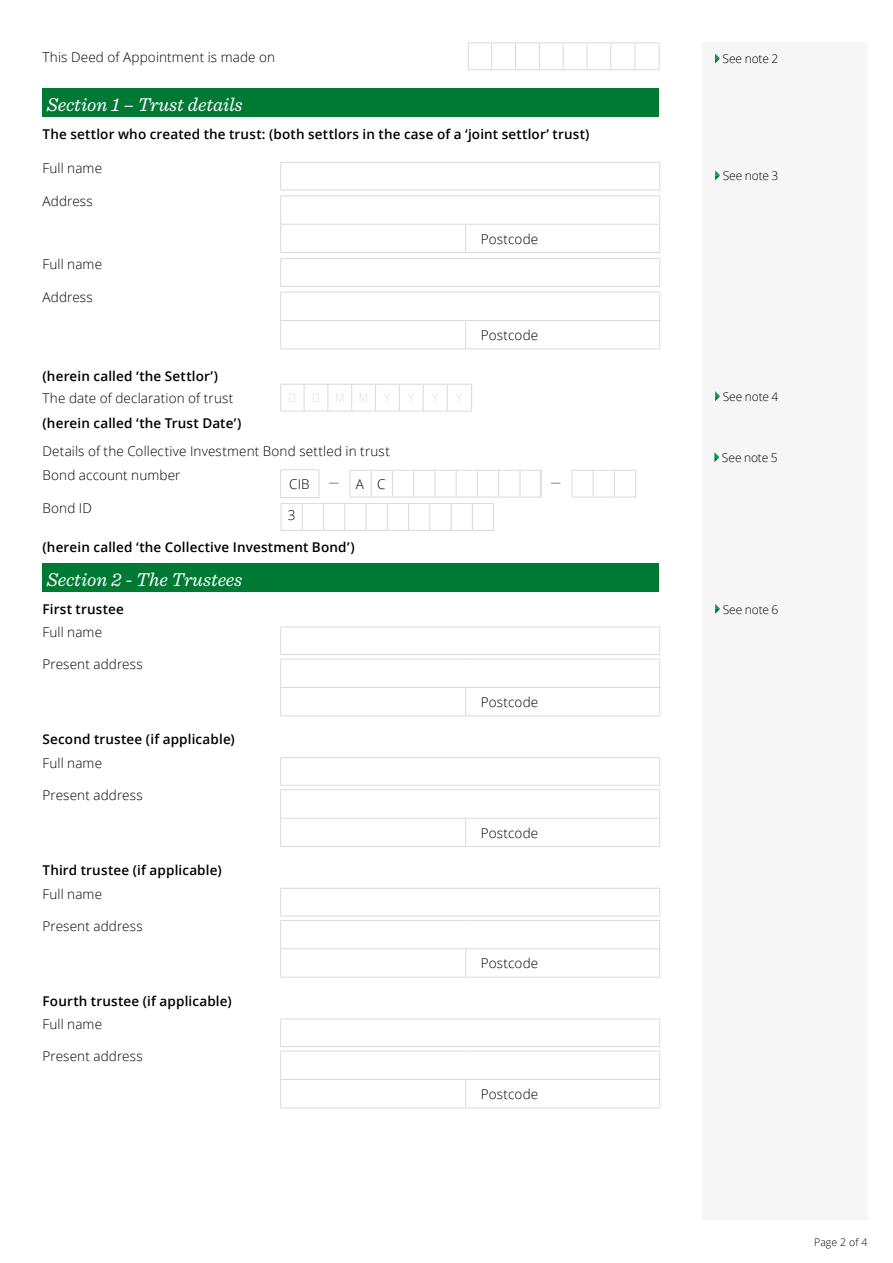
<style>
.page{position:relative;width:893px;height:1263px;background:#fff}
.page>*{position:absolute;margin:0;border:0;box-sizing:border-box;transform-origin:0 0}
.t1{font:italic 19.5px "Sentinel";letter-spacing:-.005em;color:#fff}
.t2{font:300 13.5px/24.6px "Open Sans";letter-spacing:.01em;color:#000}
.t3{font:600 13.5px "Open Sans";letter-spacing:.01em;color:#000}
.t4{font:300 12px "Open Sans";letter-spacing:-.01em;color:#000}
.t5{font:300 12px "Open Sans";color:#dadada;scale:.9 1}
.t6{font:300 10.5px "Open Sans";color:#000}
</style>
<div class="page">
<div style="left:702px;top:43px;width:165px;height:1177px;background:#f6f6f6"></div>
<div style="left:43px;top:89px;width:616px;height:28px;background:#007935"></div>
<div style="left:43px;top:564px;width:616px;height:28px;background:#007935"></div>
<svg style="left:468px;top:43px;width:192px;height:27px"></svg>
<hr style="left:280px;top:162px;width:380px;height:1px;background:#dadada">
<svg style="left:280px;top:163px;width:1px;height:27px"></svg>
<svg style="left:659px;top:163px;width:1px;height:27px"></svg>
<hr style="left:280px;top:190px;width:380px;height:1px;background:#dadada">
<hr style="left:280px;top:195px;width:186px;height:1px;background:#dadada">
<hr style="left:466px;top:195px;width:194px;height:1px;background:#dadada">
<hr style="left:280px;top:224px;width:186px;height:1px;background:#dadada">
<svg style="left:280px;top:196px;width:1px;height:56px"></svg>
<hr style="left:280px;top:252px;width:186px;height:1px;background:#dadada">
<hr style="left:466px;top:224px;width:194px;height:1px;background:#dadada">
<svg style="left:465px;top:225px;width:1px;height:27px"></svg>
<svg style="left:659px;top:196px;width:1px;height:56px"></svg>
<hr style="left:466px;top:252px;width:194px;height:1px;background:#dadada">
<hr style="left:280px;top:258px;width:380px;height:1px;background:#dadada">
<svg style="left:280px;top:259px;width:1px;height:27px"></svg>
<svg style="left:659px;top:259px;width:1px;height:27px"></svg>
<hr style="left:280px;top:286px;width:380px;height:1px;background:#dadada">
<hr style="left:280px;top:292px;width:186px;height:1px;background:#dadada">
<hr style="left:466px;top:292px;width:194px;height:1px;background:#dadada">
<hr style="left:280px;top:320px;width:186px;height:1px;background:#dadada">
<svg style="left:280px;top:292px;width:1px;height:57px"></svg>
<hr style="left:280px;top:349px;width:186px;height:1px;background:#dadada">
<hr style="left:466px;top:320px;width:194px;height:1px;background:#dadada">
<svg style="left:465px;top:321px;width:1px;height:28px"></svg>
<svg style="left:659px;top:293px;width:1px;height:56px"></svg>
<hr style="left:466px;top:349px;width:194px;height:1px;background:#dadada">
<svg style="left:280px;top:384px;width:192px;height:28px"></svg>
<hr style="left:280px;top:469px;width:39px;height:1px;background:#dadada">
<svg style="left:571px;top:470px;width:65px;height:28px"></svg>
<svg style="left:280px;top:470px;width:262px;height:61px"></svg>
<hr style="left:280px;top:627px;width:380px;height:1px;background:#dadada">
<hr style="left:280px;top:654px;width:380px;height:1px;background:#dadada">
<hr style="left:280px;top:659px;width:186px;height:1px;background:#dadada">
<hr style="left:466px;top:659px;width:194px;height:1px;background:#dadada">
<hr style="left:280px;top:687px;width:186px;height:1px;background:#dadada">
<svg style="left:280px;top:628px;width:1px;height:87px"></svg>
<hr style="left:280px;top:715px;width:186px;height:1px;background:#dadada">
<hr style="left:466px;top:687px;width:194px;height:1px;background:#dadada">
<svg style="left:465px;top:688px;width:1px;height:27px"></svg>
<svg style="left:659px;top:628px;width:1px;height:87px"></svg>
<hr style="left:466px;top:715px;width:194px;height:1px;background:#dadada">
<hr style="left:280px;top:757px;width:380px;height:1px;background:#dadada">
<hr style="left:280px;top:785px;width:380px;height:1px;background:#dadada">
<hr style="left:280px;top:789px;width:186px;height:1px;background:#dadada">
<hr style="left:466px;top:789px;width:194px;height:1px;background:#dadada">
<hr style="left:280px;top:818px;width:186px;height:1px;background:#dadada">
<svg style="left:280px;top:758px;width:1px;height:88px"></svg>
<hr style="left:280px;top:846px;width:186px;height:1px;background:#dadada">
<hr style="left:466px;top:818px;width:194px;height:1px;background:#dadada">
<svg style="left:465px;top:819px;width:1px;height:27px"></svg>
<svg style="left:659px;top:758px;width:1px;height:88px"></svg>
<hr style="left:466px;top:846px;width:194px;height:1px;background:#dadada">
<hr style="left:280px;top:888px;width:380px;height:1px;background:#dadada">
<svg style="left:280px;top:889px;width:1px;height:26px"></svg>
<svg style="left:659px;top:889px;width:1px;height:26px"></svg>
<hr style="left:280px;top:915px;width:380px;height:1px;background:#dadada">
<hr style="left:280px;top:920px;width:186px;height:1px;background:#dadada">
<hr style="left:466px;top:920px;width:194px;height:1px;background:#dadada">
<hr style="left:280px;top:948px;width:186px;height:1px;background:#dadada">
<svg style="left:280px;top:921px;width:1px;height:56px"></svg>
<hr style="left:280px;top:977px;width:186px;height:1px;background:#dadada">
<hr style="left:466px;top:948px;width:194px;height:1px;background:#dadada">
<svg style="left:465px;top:949px;width:1px;height:28px"></svg>
<svg style="left:659px;top:921px;width:1px;height:56px"></svg>
<hr style="left:466px;top:977px;width:194px;height:1px;background:#dadada">
<hr style="left:280px;top:1018px;width:380px;height:1px;background:#dadada">
<hr style="left:280px;top:1046px;width:380px;height:1px;background:#dadada">
<hr style="left:280px;top:1051px;width:186px;height:1px;background:#dadada">
<hr style="left:466px;top:1051px;width:194px;height:1px;background:#dadada">
<hr style="left:280px;top:1079px;width:186px;height:1px;background:#dadada">
<svg style="left:280px;top:1019px;width:1px;height:88px"></svg>
<hr style="left:280px;top:1107px;width:186px;height:1px;background:#dadada">
<hr style="left:466px;top:1079px;width:194px;height:1px;background:#dadada">
<svg style="left:465px;top:1080px;width:1px;height:27px"></svg>
<svg style="left:659px;top:1019px;width:1px;height:88px"></svg>
<hr style="left:466px;top:1107px;width:194px;height:1px;background:#dadada">
<svg style="left:715px;top:53px;width:5px;height:10px"></svg>
<svg style="left:714px;top:452px;width:5px;height:10px"></svg>
<svg style="left:715px;top:170px;width:5px;height:10px"></svg>
<svg style="left:715px;top:391px;width:5px;height:10px"></svg>
<svg style="left:715px;top:604px;width:5px;height:10px"></svg>
<p class="t2" style="left:43px;top:44px;width:234px">This Deed of Appointment is made on</p>
<h1 class="t1" style="left:47px;top:89px;width:197px">Section 1 – Trust details</h1>
<p class="t3" style="left:43px;top:124px;width:548px">The settlor who created the trust: (both settlors in the case of a ‘joint settlor’ trust)</p>
<p class="t2" style="left:43px;top:155px;width:61px">Full name</p>
<p class="t2" style="left:43px;top:189px;width:52px">Address</p>
<p class="t2" style="left:481px;top:226px;width:59px">Postcode</p>
<p class="t2" style="left:43px;top:251px;width:61px">Full name</p>
<p class="t2" style="left:43px;top:285px;width:52px">Address</p>
<p class="t2" style="left:481px;top:322px;width:59px">Postcode</p>
<p class="t3" style="left:43px;top:367px;width:177px">(herein called ‘the Settlor’)</p>
<p class="t2" style="left:43px;top:385px;width:192px">The date of declaration of trust</p>
<p class="t5" style="left:289px;top:390px;width:10px">D</p>
<p class="t5" style="left:312px;top:390px;width:10px">D</p>
<p class="t5" style="left:335px;top:390px;width:38px">M M</p>
<p class="t3" style="left:43px;top:414px;width:200px">(herein called ‘the Trust Date’)</p>
<p class="t2" style="left:43px;top:438px;width:349px">Details of the Collective Investment Bond settled in trust<br>Bond account number</p>
<p class="t2" style="left:289px;top:471px;width:22px">CIB</p>
<p class="t2" style="left:329px;top:471px;width:58px"><sup>―</sup> AC</p>
<p class="t6" style="left:550px;top:475px;width:12px">―</p>
<p class="t2" style="left:43px;top:496px;width:51px">Bond ID</p>
<p class="t2" style="left:288px;top:502px;width:9px">3</p>
<p class="t3" style="left:43px;top:537px;width:314px">(herein called ‘the Collective Investment Bond’)</p>
<h1 class="t1" style="left:47px;top:564px;width:197px">Section 2 - The Trustees</h1>
<p class="t3" style="left:43px;top:599px;width:83px">First trustee</p>
<p class="t2" style="left:43px;top:620px;width:61px">Full name</p>
<p class="t2" style="left:43px;top:652px;width:102px">Present address</p>
<p class="t2" style="left:481px;top:689px;width:59px">Postcode</p>
<p class="t3" style="left:43px;top:730px;width:194px">Second trustee (if applicable)</p>
<p class="t2" style="left:43px;top:750px;width:61px">Full name</p>
<p class="t2" style="left:43px;top:782px;width:102px">Present address</p>
<p class="t2" style="left:481px;top:820px;width:59px">Postcode</p>
<p class="t3" style="left:43px;top:861px;width:181px">Third trustee (if applicable)</p>
<p class="t2" style="left:43px;top:881px;width:61px">Full name</p>
<p class="t2" style="left:43px;top:913px;width:102px">Present address</p>
<p class="t2" style="left:481px;top:951px;width:59px">Postcode</p>
<p class="t3" style="left:43px;top:991px;width:191px">Fourth trustee (if applicable)</p>
<p class="t2" style="left:43px;top:1012px;width:61px">Full name</p>
<p class="t2" style="left:43px;top:1044px;width:102px">Present address</p>
<p class="t2" style="left:481px;top:1081px;width:59px">Postcode</p>
<p class="t4" style="left:723px;top:51px;width:57px">See note 2</p>
<p class="t4" style="left:723px;top:168px;width:57px">See note 3</p>
<p class="t4" style="left:723px;top:389px;width:57px">See note 4</p>
<p class="t4" style="left:722px;top:450px;width:57px">See note 5</p>
<p class="t4" style="left:723px;top:601px;width:57px">See note 6</p>
<p class="t6" style="left:814px;top:1235px;width:55px">Page 2 of 4</p>
</div>
